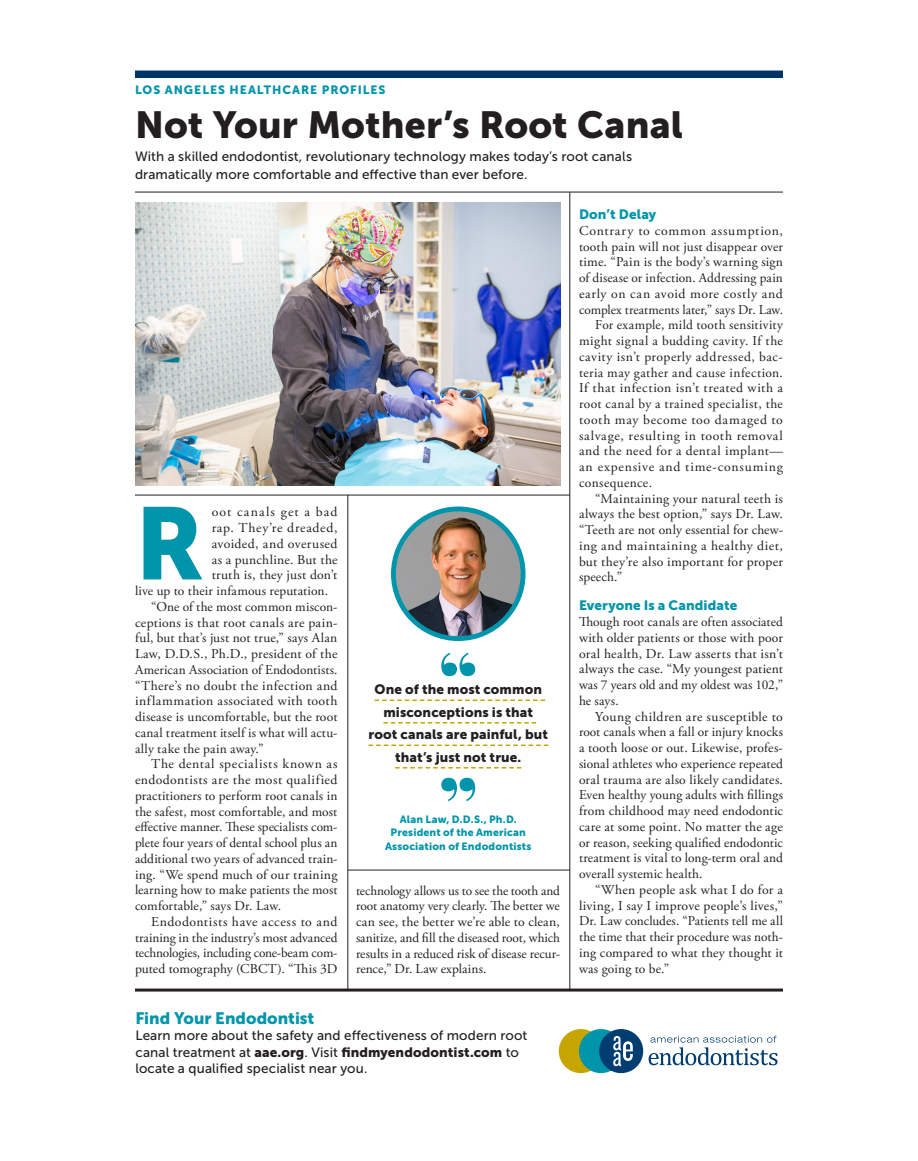
<style>
.page{position:relative;width:918px;height:1161px;background:#fff}
.page>*{position:absolute;margin:0;border:0;box-sizing:border-box;transform-origin:0 0}
.Body_Copy{font:101.55px "Museo Sans 900";color:#0095aa}
.Headline{font:37.5px "Museo Sans 900";color:#231f20}
.Subhead{font:16.5px "Museo Sans 900";color:#0095aa}
.Body_Copy-2{font:13.5px/15.8px "Adobe Garamond Pro";letter-spacing:.015em;color:#231f20;text-align:justify}
.Subhead-2{font:13.5px/16.5px "Museo Sans 500";letter-spacing:.01em;color:#231f20}
.Subhead-3{font:13.5px/22.5px "Museo Sans 900";letter-spacing:.005em;color:#231f20;text-align:center}
.Subhead-4{font:13.5px "Museo Sans 900";letter-spacing:.01em;color:#0095aa}
.Body_Copy-3{font:13.5px "Adobe Garamond Pro";letter-spacing:.05em;color:#231f20}
.Body_Copy-4{font:13.5px "Adobe Garamond Pro";letter-spacing:.08em;color:#231f20}
.Body_Copy-5{font:12px "Museo Sans 900";letter-spacing:.08em;color:#0095aa}
.Subhead-5{font:10.5px/13.5px "Museo Sans 900";letter-spacing:.015em;color:#0095aa;text-align:center}
.s1{font-family:"Museo Sans 900"}
</style>
<div class="page">
<div style="left:135px;top:71px;width:648px;height:7px;background:#036"></div>
<img style="left:136px;top:202px;width:424px;height:283px">
<img style="left:393px;top:509px;width:130px;height:130px;border-radius:65px">
<div style="left:391px;top:507px;width:135px;height:134px;border:5px solid #0095aa;border-radius:50%"></div>
<svg style="left:441px;top:653px;width:34px;height:23px"></svg>
<svg style="left:375px;top:700px;width:170px;height:1px"></svg>
<svg style="left:383px;top:722px;width:153px;height:2px"></svg>
<svg style="left:369px;top:745px;width:179px;height:1px"></svg>
<svg style="left:395px;top:767px;width:126px;height:2px"></svg>
<svg style="left:441px;top:778px;width:34px;height:23px"></svg>
<hr style="left:135px;top:495px;width:435px;height:1px;background:#231f20">
<hr style="left:135px;top:989px;width:648px;height:3px;background:#231f20">
<hr style="left:135px;top:192px;width:648px;height:1px;background:#231f20">
<hr style="left:348px;top:495px;width:1px;height:495px;background:#231f20">
<hr style="left:570px;top:192px;width:1px;height:798px;background:#231f20">
<hr style="left:348px;top:870px;width:222px;height:1px;background:#231f20">
<div style="left:559px;top:1029px;width:44px;height:44px;background:#c7a500;border-radius:50%"></div>
<div style="left:579px;top:1029px;width:44px;height:44px;background:#0095aa;border-radius:50%"></div>
<div style="left:599px;top:1029px;width:44px;height:44px;background:#003d71;border-radius:50%"></div>
<svg style="left:613px;top:1036px;width:20px;height:30px"></svg>
<svg style="left:649px;top:1036px;width:129px;height:29px"></svg>
<p class="Body_Copy-5" style="left:135px;top:83px;width:252px">LOS ANGELES HEALTHCARE PROFILES</p>
<p class="Headline" style="left:135px;top:104px;width:549px">Not Your Mother’s Root Canal</p>
<p class="Subhead-2" style="left:135px;top:147px;width:499px;line-height:18px">With a skilled endodontist, revolutionary technology makes today’s root canals dramatically more comfortable and effective than ever before.</p>
<p class="Subhead-4" style="left:579px;top:207px;width:79px">Don’t Delay</p>
<p class="Body_Copy-2" style="left:579px;top:223px;width:206px">Contrary to common assumption, tooth pain will not just disappear over time. “Pain is the body’s warning sign of disease or infection. Addressing pain early on can avoid more costly and complex treatments later,” says Dr. Law.</p>
<p class="Body_Copy-2" style="left:579px;top:318px;width:206px;text-indent:16px">For example, mild tooth sensitivity might signal a budding cavity. If the cavity isn’t properly addressed, bac&shy;teria may gather and cause infection.<br>If that infection isn’t treated with a root canal by a trained specialist, the tooth may become too damaged to salvage, resulting in tooth removal and the need for a dental implant— an expensive and time-consuming consequence.</p>
<p class="Body_Copy-2" style="left:579px;top:491px;width:206px;text-indent:16px">“Maintaining your natural teeth is always the best option,” says Dr. Law. “Teeth are not only essential for chew&shy;ing and maintaining a healthy diet, but they’re also important for proper speech.”</p>
<p class="Subhead-4" style="left:579px;top:598px;width:160px">Everyone Is a Candidate</p>
<p class="Body_Copy-2" style="left:579px;top:614px;width:206px">Though root canals are often associated with older patients or those with poor oral health, Dr. Law asserts that isn’t always the case. “My youngest patient was 7 years old and my oldest was 102,” he says.</p>
<p class="Body_Copy-2" style="left:579px;top:709px;width:206px;text-indent:16px">Young children are susceptible to root canals when a fall or injury knocks a tooth loose or out. Likewise, profes&shy;sional athletes who experience repeated oral trauma are also likely candidates.<br>Even healthy young adults with fillings from childhood may need endodontic care at some point. No matter the age or reason, seeking qualified endodontic treatment is vital to long-term oral and overall systemic health.</p>
<p class="Body_Copy-2" style="left:579px;top:882px;width:206px;text-indent:16px">“When people ask what I do for a living, I say I improve people’s lives,” Dr. Law concludes. “Patients tell me all the time that their procedure was noth&shy;ing compared to what they thought it was going to be.”</p>
<p class="Body_Copy" style="left:135px;top:486px;width:71px">R</p>
<p class="Body_Copy-4" style="left:212px;top:504px;width:127px">oot canals get a bad</p>
<p class="Body_Copy-3" style="left:212px;top:520px;width:127px">rap. They’re dreaded,</p>
<p class="Body_Copy-2" style="left:212px;top:536px;width:127px">avoided, and overused</p>
<p class="Body_Copy-2" style="left:212px;top:552px;width:127px">as a punchline. But the</p>
<p class="Body_Copy-2" style="left:212px;top:568px;width:127px">truth is, they just don’t</p>
<p class="Body_Copy-2" style="left:135px;top:584px;width:195px">live up to their infamous reputation.</p>
<p class="Body_Copy-2" style="left:135px;top:599px;width:204px;text-indent:16px">“One of the most common miscon&shy;ceptions is that root canals are pain&shy;ful, but that’s just not true,” says Alan Law, D.D.S., Ph.D., president of the American Association of Endodontists. “There’s no doubt the infection and inflammation associated with tooth disease is uncomfortable, but the root canal treatment itself is what will actu&shy;ally take the pain away.”</p>
<p class="Body_Copy-2" style="left:135px;top:757px;width:204px;text-indent:16px">The dental specialists known as endodontists are the most qualified practitioners to perform root canals in the safest, most comfortable, and most effective manner. These specialists com&shy;plete four years of dental school plus an additional two years of advanced train&shy;ing. “We spend much of our training learning how to make patients the most comfortable,” says Dr. Law.</p>
<p class="Body_Copy-2" style="left:135px;top:914px;width:204px;text-indent:16px">Endodontists have access to and training in the industry’s most advanced technologies, including cone-beam com&shy;puted tomography (CBCT). “This 3D</p>
<p class="Subhead-3" style="left:369px;top:678px;width:181px">One of the most common misconceptions is that root canals are painful, but that’s just not true.</p>
<p class="Subhead-5" style="left:385px;top:812px;width:148px">Alan Law, D.D.S., Ph.D.<br>President of the American<br>Association of Endodontists</p>
<p class="Body_Copy-2" style="left:356px;top:883px;width:206px">technology allows us to see the tooth and root anatomy very clearly. The better we can see, the better we’re able to clean, sanitize, and fill the diseased root, which results in a reduced risk of disease recur&shy;rence,” Dr. Law explains.</p>
<p class="Subhead" style="left:135px;top:1009px;width:181px">Find Your Endodontist</p>
<p class="Subhead-2" style="left:135px;top:1028px;width:393px">Learn more about the safety and effectiveness of modern root canal treatment at <span class="s1">aae.org</span>. Visit <span class="s1">findmyendodontist.com</span> to locate a qualified specialist near you.</p>
</div>
